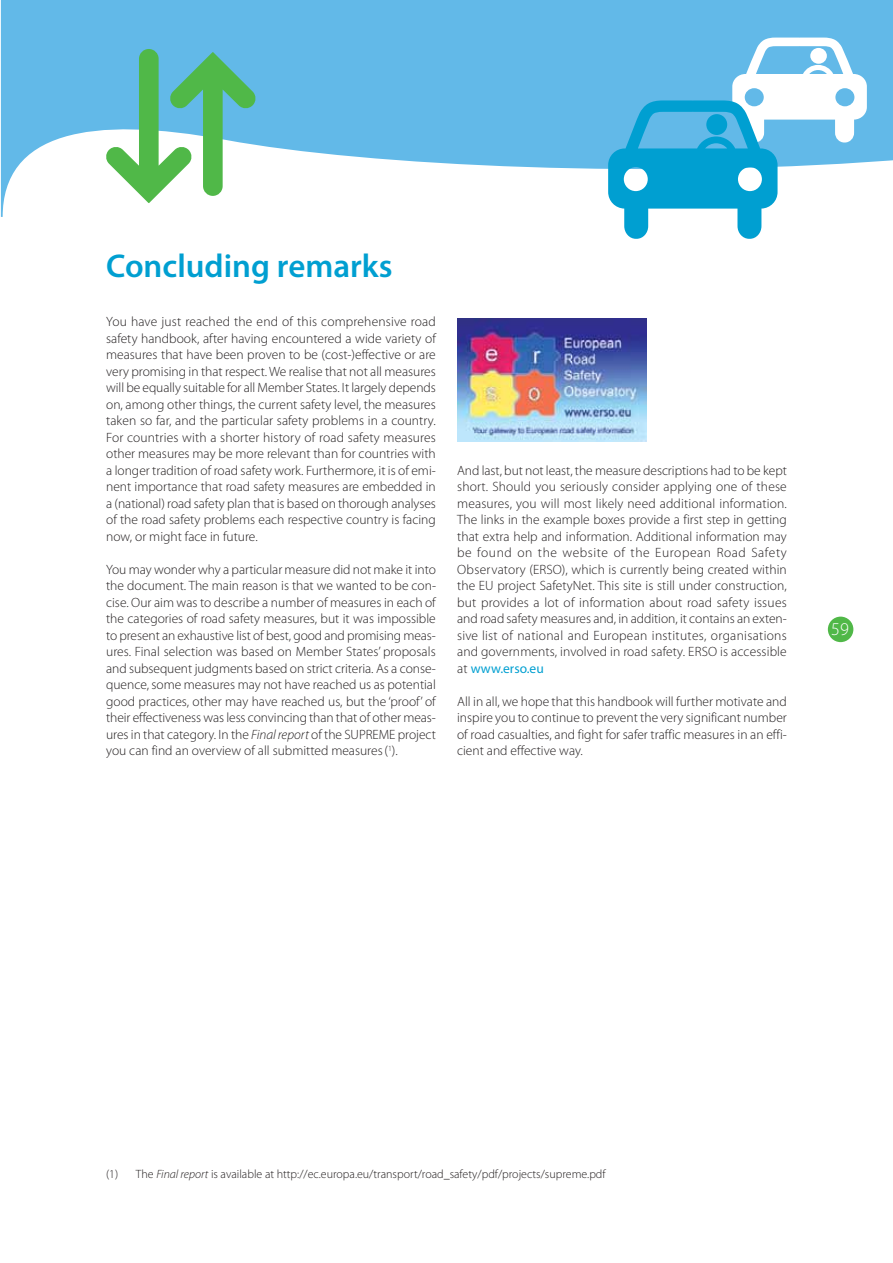
<style>
.page{position:relative;width:893px;height:1263px;background:#fff}
.page>*{position:absolute;margin:0;border:0;box-sizing:border-box;transform-origin:0 0}
.t1{font:600 33px "Myriad Pro";color:#009fd1}
.t2{font:300 18px "Myriad Pro";color:#fff}
.t3{font:300 13.5px/16.5px "Myriad Pro";color:#231f20;text-align:justify}
.t4{font:300 12px "Myriad Pro";color:#231f20}
.s1{font-style:italic}
.s2{font-weight:400;color:#009fd1}
</style>
<div class="page">
<svg style="left:1px;top:0;width:891px;height:217px;fill:#62b9e8"></svg>
<div style="left:827px;top:617px;width:26px;height:25px;background:#50b848;border-radius:50%"></div>
<svg style="left:608px;top:38px;width:258px;height:201px"></svg>
<svg style="left:105px;top:49px;width:151px;height:154px"></svg>
<img style="left:457px;top:318px;width:189px;height:124px">
<h1 class="t1" style="left:106px;top:246px;width:288px">Concluding remarks</h1>
<p class="t3" style="left:106px;top:315px;width:331px">You have just reached the end of this comprehensive road safety handbook, after having encountered a wide variety of measures that have been proven to be (cost-)effective or are very promising in that respect. We realise that not all measures will be equally suitable for all Member States. It largely depends on, among other things, the current safety level, the measures taken so far, and the particular safety problems in a country.<br>For countries with a shorter history of road safety measures other measures may be more relevant than for countries with a longer tradition of road safety work. Furthermore, it is of emi&shy;nent importance that road safety measures are embedded in a (national) road safety plan that is based on thorough analyses of the road safety problems each respective country is facing now, or might face in future.</p>
<p class="t3" style="left:106px;top:562px;width:331px">You may wonder why a particular measure did not make it into the document. The main reason is that we wanted to be con&shy;cise. Our aim was to describe a number of measures in each of the categories of road safety measures, but it was impossible to present an exhaustive list of best, good and promising meas&shy;ures. Final selection was based on Member States’ proposals and subsequent judgments based on strict criteria. As a conse&shy;quence, some measures may not have reached us as potential good practices, other may have reached us, but the ‘proof’ of their effectiveness was less convincing than that of other meas&shy;ures in that category. In the <span class="s1">Final report</span> of the SUPREME project you can find an overview of all submitted measures (<sup>1</sup>).</p>
<p class="t3" style="left:457px;top:463px;width:331px">And last, but not least, the measure descriptions had to be kept short. Should you seriously consider applying one of these measures, you will most likely need additional information.<br>The links in the example boxes provide a first step in getting that extra help and information. Additional information may be found on the website of the European Road Safety Observatory (ERSO), which is currently being created within the EU project SafetyNet. This site is still under construction, but provides a lot of information about road safety issues and road safety measures and, in addition, it contains an exten&shy;sive list of national and European institutes, organisations and governments, involved in road safety. ERSO is accessible at <span class="s2">www.erso.eu</span></p>
<p class="t3" style="left:457px;top:694px;width:331px">All in all, we hope that this handbook will further motivate and inspire you to continue to prevent the very significant number of road casualties, and fight for safer traffic measures in an effi&shy;cient and effective way.</p>
<h2 class="t2" style="left:831px;top:622px;width:19px">59</h2>
<p class="t4" style="left:106px;top:1170px;width:501px">(1) The <span class="s1">Final report</span> is available at http://ec.europa.eu/transport/road_safety/pdf/projects/supreme.pdf</p>
</div>
